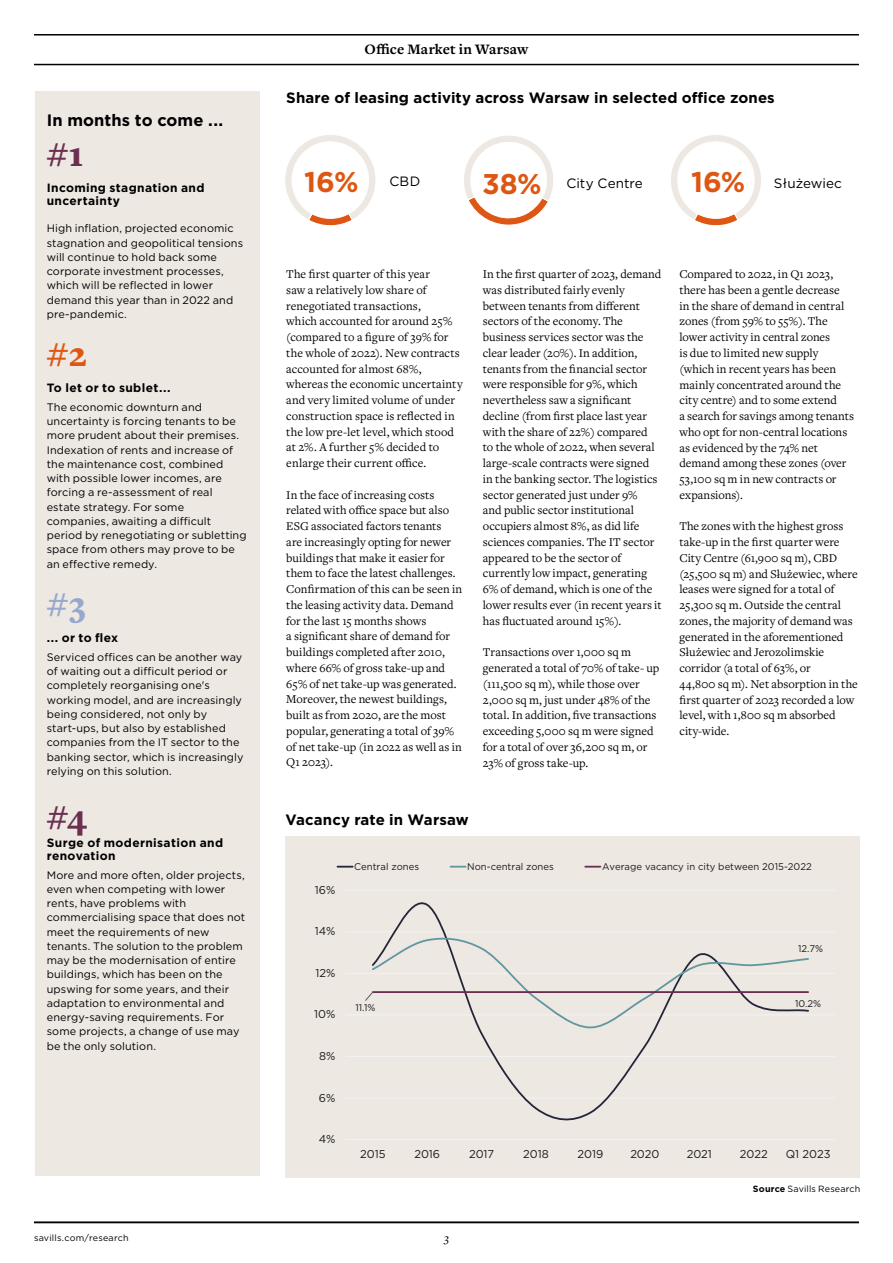
<style>
.page{position:relative;width:893px;height:1263px;background:#fff}
.page>*{position:absolute;margin:0;border:0;box-sizing:border-box;transform-origin:0 0}
.t1{font:900 36px "Freight Text Pro";color:#6b2f50}
.t2{font:900 36px "Freight Text Pro";color:#dd5713}
.t3{font:900 36px "Freight Text Pro";color:#95a9cd}
.t4{font:700 28.5px "Gotham";color:#dd5713}
.t5{font:700 16.5px "Gotham";letter-spacing:.005em;color:#000}
.t6{font:700 15px "Gotham";letter-spacing:.005em;color:#000}
.t7{font:700 15px "Freight Text Pro";letter-spacing:.01em;color:#000}
.t8{font:13.5px "Gotham";letter-spacing:.005em;color:#000}
.t9{font:12.3px/15.8px "Freight Text Pro";color:#000}
.t10{font:700 12px/13.5px "Gotham";letter-spacing:.03em;color:#000}
.t11{font:italic 12px "Freight Text Pro";color:#000}
.t12{font:11.4px "Gotham";color:#1a1919}
.t13{font:10.8px/14.2px "Gotham";letter-spacing:.01em;color:#000}
.t14{font:9.75px "Gotham";color:#1a1919}
.t15{font:9px "Gotham";letter-spacing:.015em;color:#000}
.s1{font-weight:700;font-size:28.5px;color:#dd5713}
.s2{font-weight:700}
</style>
<div class="page">
<div style="left:286px;top:836px;width:574px;height:342px;background:#eee8e3"></div>
<hr style="left:346px;top:1139px;width:489px;height:1px;background:#f2f2f2">
<hr style="left:346px;top:1097px;width:489px;height:1px;background:#f2f2f2">
<hr style="left:346px;top:1056px;width:489px;height:1px;background:#f2f2f2">
<hr style="left:346px;top:1014px;width:489px;height:1px;background:#f2f2f2">
<hr style="left:346px;top:973px;width:489px;height:1px;background:#f2f2f2">
<hr style="left:346px;top:931px;width:489px;height:1px;background:#f2f2f2">
<hr style="left:346px;top:890px;width:489px;height:1px;background:#f2f2f2">
<svg style="left:392px;top:902px;width:264px;height:219px"></svg>
<svg style="left:365px;top:934px;width:444px;height:95px"></svg>
<svg style="left:337px;top:866px;width:16px;height:1px"></svg>
<svg style="left:450px;top:866px;width:16px;height:1px"></svg>
<svg style="left:585px;top:866px;width:15px;height:1px"></svg>
<div style="left:35px;top:91px;width:224px;height:1085px;background:#eee8e3"></div>
<svg style="left:464px;top:135px;width:89px;height:90px"></svg>
<svg style="left:285px;top:135px;width:91px;height:91px"></svg>
<svg style="left:671px;top:135px;width:90px;height:91px"></svg>
<hr style="left:34px;top:64px;width:825px;height:1px;background:#000">
<hr style="left:34px;top:34px;width:825px;height:2px;background:#000">
<hr style="left:34px;top:1222px;width:825px;height:1px;background:#000">
<p class="t7" style="left:365px;top:39px;width:165px">Office Market in Warsaw</p>
<h3 class="t5" style="left:47px;top:109px;width:178px">In months to come ...</h3>
<h1 class="t1" style="left:47px;top:130px;width:38px">#1</h1>
<p class="t10" style="left:47px;top:181px;width:159px">Incoming stagnation and uncertainty</p>
<p class="t13" style="left:47px;top:221px;width:198px">High inflation, projected economic stagnation and geopolitical tensions will continue to hold back some corporate investment processes, which will be reflected in lower demand this year than in 2022 and pre-pandemic.</p>
<h1 class="t2" style="left:47px;top:330px;width:42px">#2</h1>
<p class="t10" style="left:47px;top:381px;width:125px">To let or to sublet...</p>
<p class="t13" style="left:47px;top:400px;width:201px">The economic downturn and uncertainty is forcing tenants to be more prudent about their premises.<br>Indexation of rents and increase of the maintenance cost, combined with possible lower incomes, are forcing a re-assessment of real estate strategy. For some companies, awaiting a difficult period by renegotiating or subletting space from others may prove to be an effective remedy.</p>
<h1 class="t3" style="left:47px;top:580px;width:40px">#3</h1>
<p class="t10" style="left:47px;top:631px;width:73px">... or to flex</p>
<p class="t13" style="left:47px;top:650px;width:198px">Serviced offices can be another way of waiting out a difficult period or completely reorganising one's working model, and are increasingly being considered, not only by start-ups, but also by established companies from the IT sector to the banking sector, which is increasingly relying on this solution.</p>
<h1 class="t1" style="left:47px;top:793px;width:42px">#4</h1>
<p class="t10" style="left:47px;top:835px;width:178px">Surge of modernisation and renovation</p>
<p class="t13" style="left:47px;top:867px;width:200px">More and more often, older projects, even when competing with lower rents, have problems with commercialising space that does not meet the requirements of new tenants. The solution to the problem may be the modernisation of entire buildings, which has been on the upswing for some years, and their adaptation to environmental and energy-saving requirements. For some projects, a change of use may be the only solution.</p>
<p class="t6" style="left:286px;top:88px;width:490px">Share of leasing activity across Warsaw in selected office zones</p>
<h2 class="t4" style="left:304px;top:163px;width:118px">16% <sup>CBD</sup></h2>
<p class="t8" style="left:482px;top:174px;width:162px"><span class="s1">38%</span> City Centre</p>
<p class="t8" style="left:691px;top:174px;width:152px"><span class="s1">16%</span> Służewiec</p>
<p class="t9" style="left:286px;top:266px;width:178px">The first quarter of this year<br>saw a relatively low share of renegotiated transactions,<br>which accounted for around 25% (compared to a figure of 39% for the whole of 2022). New contracts accounted for almost 68%, whereas the economic uncertainty and very limited volume of under construction space is reflected in the low pre-let level, which stood at 2%. A further 5% decided to enlarge their current office.</p>
<p class="t9" style="left:286px;top:486px;width:177px">In the face of increasing costs related with office space but also<br>ESG associated factors tenants<br>are increasingly opting for newer buildings that make it easier for them to face the latest challenges.<br>Confirmation of this can be seen in the leasing activity data. Demand for the last 15 months shows<br>a significant share of demand for buildings completed after 2010, where 66% of gross take-up and<br>65% of net take-up was generated.<br>Moreover, the newest buildings, built as from 2020, are the most popular, generating a total of 39% of net take-up (in 2022 as well as in<br>Q1 2023).</p>
<p class="t9" style="left:483px;top:266px;width:180px">In the first quarter of 2023, demand was distributed fairly evenly between tenants from different sectors of the economy. The business services sector was the clear leader (20%). In addition, tenants from the financial sector were responsible for 9%, which nevertheless saw a significant decline (from first place last year with the share of 22%) compared<br>to the whole of 2022, when several large-scale contracts were signed in the banking sector. The logistics sector generated just under 9%<br>and public sector institutional occupiers almost 8%, as did life sciences companies. The IT sector appeared to be the sector of currently low impact, generating<br>6% of demand, which is one of the lower results ever (in recent years it has fluctuated around 15%).</p>
<p class="t9" style="left:483px;top:644px;width:178px">Transactions over 1,000 sq m generated a total of 70% of take- up (111,500 sq m), while those over<br>2,000 sq m, just under 48% of the total. In addition, five transactions exceeding 5,000 sq m were signed for a total of over 36,200 sq m, or<br>23% of gross take-up.</p>
<p class="t6" style="left:286px;top:809px;width:185px">Vacancy rate in Warsaw</p>
<p class="t9" style="left:679px;top:266px;width:176px">Compared to 2022, in Q1 2023, there has been a gentle decrease<br>in the share of demand in central zones (from 59% to 55%). The lower activity in central zones<br>is due to limited new supply (which in recent years has been mainly concentrated around the city centre) and to some extend<br>a search for savings among tenants who opt for non-central locations as evidenced by the 74% net demand among these zones (over<br>53,100 sq m in new contracts or expansions).</p>
<p class="t9" style="left:679px;top:518px;width:180px">The zones with the highest gross take-up in the first quarter were<br>City Centre (61,900 sq m), CBD (25,500 sq m) and Służewiec, where leases were signed for a total of<br>25,300 sq m. Outside the central zones, the majority of demand was generated in the aforementioned<br>Służewiec and Jerozolimskie corridor (a total of 63%, or<br>44,800 sq m). Net absorption in the first quarter of 2023 recorded a low level, with 1,800 sq m absorbed city-wide.</p>
<p class="t12" style="left:315px;top:882px;width:22px">16%</p>
<p class="t12" style="left:315px;top:924px;width:22px">14%</p>
<p class="t12" style="left:315px;top:965px;width:21px">12%</p>
<p class="t12" style="left:314px;top:1007px;width:23px">10%</p>
<p class="t12" style="left:319px;top:1049px;width:18px">8%</p>
<p class="t12" style="left:319px;top:1090px;width:18px">6%</p>
<p class="t12" style="left:319px;top:1132px;width:18px">4%</p>
<p class="t14" style="left:354px;top:860px;width:66px">Central zones</p>
<p class="t14" style="left:467px;top:860px;width:88px">Non-central zones</p>
<p class="t14" style="left:602px;top:860px;width:211px">Average vacancy in city between 2015-2022</p>
<p class="t14" style="left:355px;top:1001px;width:22px">11.1%</p>
<p class="t14" style="left:798px;top:943px;width:26px">12.7%</p>
<p class="t14" style="left:795px;top:997px;width:28px">10.2%</p>
<p class="t12" style="left:360px;top:1146px;width:27px">2015</p>
<p class="t12" style="left:414px;top:1146px;width:27px">2016</p>
<p class="t12" style="left:469px;top:1146px;width:27px">2017</p>
<p class="t12" style="left:523px;top:1146px;width:27px">2018</p>
<p class="t12" style="left:578px;top:1146px;width:27px">2019</p>
<p class="t12" style="left:630px;top:1146px;width:31px">2020</p>
<p class="t12" style="left:687px;top:1146px;width:27px">2021</p>
<p class="t12" style="left:740px;top:1146px;width:29px">2022</p>
<p class="t12" style="left:786px;top:1146px;width:46px">Q1 2023</p>
<p class="t15" style="left:753px;top:1183px;width:109px"><span class="s2">Source</span> Savills Research</p>
<p class="t15" style="left:34px;top:1232px;width:96px">savills.com/research</p>
<p class="t11" style="left:444px;top:1230px;width:6px">3</p>
</div>
